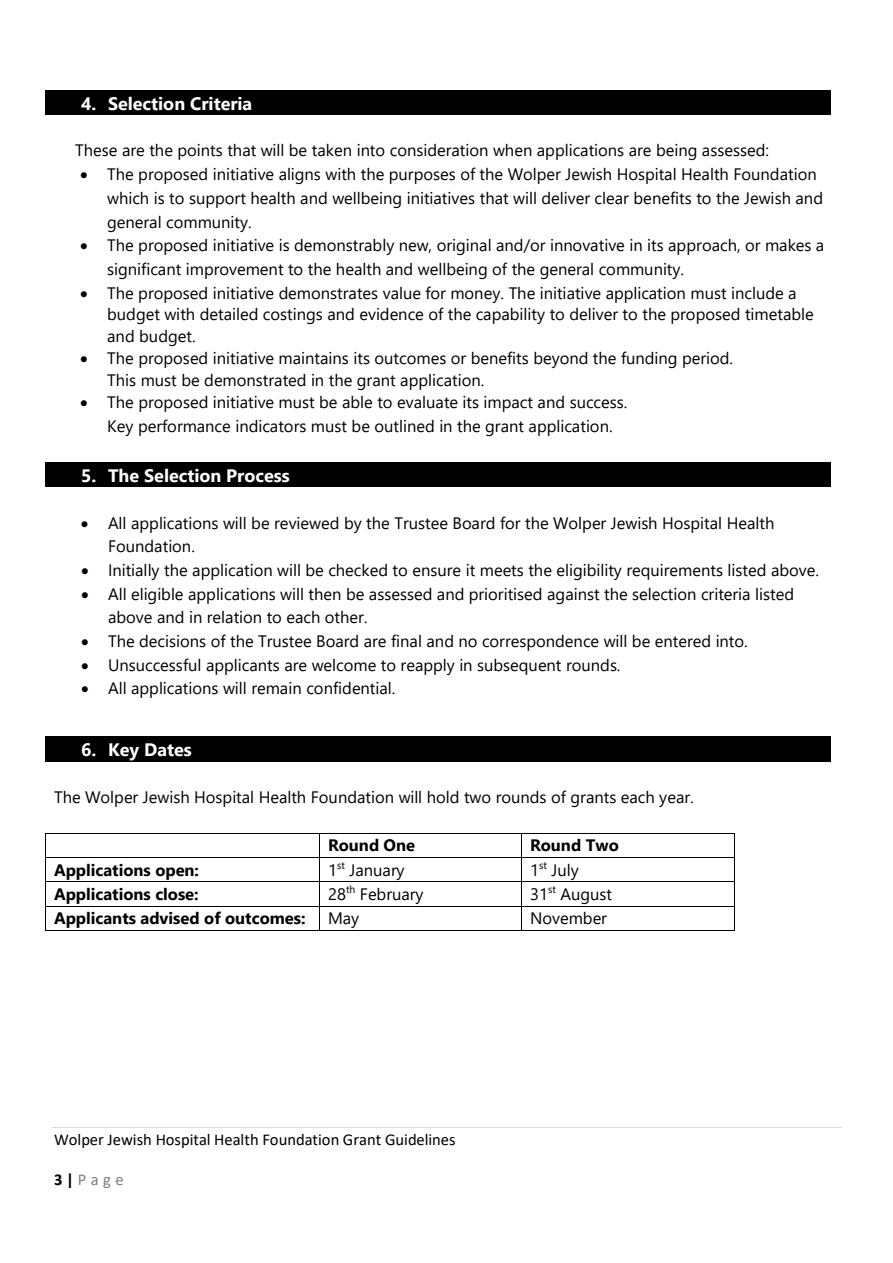
<style>
.page{position:relative;width:893px;height:1263px;background:#fff}
.page>*{position:absolute;margin:0;border:0;box-sizing:border-box;transform-origin:0 0}
.t1{font:700 18px "Segoe UI";color:#fff}
.t2{font:16.5px/23.7px "Segoe UI";color:#000}
.t3{font:700 16.5px "Segoe UI";color:#000}
.t4{font:16.5px "Calibri";color:#000}
.t5{font:16.5px "Calibri";color:#7f7f7f}
.s1{font-weight:700;color:#000}
</style>
<div class="page">
<hr style="left:52px;top:1127px;width:789px;height:1px;background:#d9d9d9">
<div style="left:54px;top:90px;width:768px;height:24px;background:#000"></div>
<hr style="left:46px;top:90px;width:784px;height:1px;background:#000">
<svg style="left:46px;top:91px;width:1px;height:23px"></svg>
<hr style="left:46px;top:114px;width:784px;height:1px;background:#000">
<svg style="left:830px;top:90px;width:1px;height:25px"></svg>
<div style="left:54px;top:462px;width:768px;height:24px;background:#000"></div>
<hr style="left:46px;top:462px;width:784px;height:1px;background:#000">
<svg style="left:46px;top:463px;width:1px;height:23px"></svg>
<hr style="left:46px;top:486px;width:784px;height:1px;background:#000">
<svg style="left:830px;top:462px;width:1px;height:25px"></svg>
<div style="left:54px;top:737px;width:768px;height:24px;background:#000"></div>
<hr style="left:46px;top:736px;width:784px;height:1px;background:#000">
<svg style="left:46px;top:737px;width:1px;height:24px"></svg>
<hr style="left:46px;top:761px;width:784px;height:1px;background:#000">
<svg style="left:830px;top:736px;width:1px;height:26px"></svg>
<hr style="left:46px;top:833px;width:274px;height:1px;background:#000">
<hr style="left:320px;top:833px;width:202px;height:1px;background:#000">
<hr style="left:522px;top:833px;width:212px;height:1px;background:#000">
<hr style="left:46px;top:857px;width:274px;height:1px;background:#000">
<hr style="left:320px;top:857px;width:202px;height:1px;background:#000">
<hr style="left:522px;top:857px;width:212px;height:1px;background:#000">
<hr style="left:46px;top:881px;width:274px;height:1px;background:#000">
<hr style="left:320px;top:881px;width:202px;height:1px;background:#000">
<hr style="left:522px;top:881px;width:212px;height:1px;background:#000">
<hr style="left:46px;top:906px;width:274px;height:1px;background:#000">
<hr style="left:320px;top:906px;width:202px;height:1px;background:#000">
<hr style="left:522px;top:906px;width:212px;height:1px;background:#000">
<hr style="left:46px;top:930px;width:274px;height:1px;background:#000">
<hr style="left:320px;top:930px;width:202px;height:1px;background:#000">
<hr style="left:522px;top:930px;width:212px;height:1px;background:#000">
<svg style="left:734px;top:833px;width:1px;height:98px"></svg>
<p class="t1" style="left:81px;top:86px;width:173px">4. Selection Criteria</p>
<p class="t2" style="left:75px;top:137px;width:695px">These are the points that will be taken into consideration when applications are being assessed:</p>
<p class="t2" style="left:107px;top:161px;width:717px;text-indent:-27px">• The proposed initiative aligns with the purposes of the Wolper Jewish Hospital Health Foundation which is to support health and wellbeing initiatives that will deliver clear benefits to the Jewish and general community.</p>
<p class="t2" style="left:107px;top:232px;width:719px;text-indent:-27px">• The proposed initiative is demonstrably new, original and/or innovative in its approach, or makes a significant improvement to the health and wellbeing of the general community.</p>
<p class="t2" style="left:107px;top:280px;width:708px;line-height:21.9px;text-indent:-27px">• The proposed initiative demonstrates value for money. The initiative application must include a budget with detailed costings and evidence of the capability to deliver to the proposed timetable and budget.</p>
<p class="t2" style="left:107px;top:346px;width:627px;line-height:21.9px;text-indent:-27px">• The proposed initiative maintains its outcomes or benefits beyond the funding period.<br>This must be demonstrated in the grant application.</p>
<p class="t2" style="left:107px;top:389px;width:522px;text-indent:-27px">• The proposed initiative must be able to evaluate its impact and success.<br>Key performance indicators must be outlined in the grant application.</p>
<p class="t1" style="left:81px;top:458px;width:210px">5. The Selection Process</p>
<p class="t2" style="left:108px;top:509px;width:668px;text-indent:-27px">• All applications will be reviewed by the Trustee Board for the Wolper Jewish Hospital Health<br>Foundation.</p>
<p class="t2" style="left:81px;top:557px;width:740px">• Initially the application will be checked to ensure it meets the eligibility requirements listed above.</p>
<p class="t2" style="left:108px;top:581px;width:688px;text-indent:-27px">• All eligible applications will then be assessed and prioritised against the selection criteria listed above and in relation to each other.</p>
<p class="t2" style="left:81px;top:628px;width:668px">• The decisions of the Trustee Board are final and no correspondence will be entered into.</p>
<p class="t2" style="left:81px;top:651px;width:541px">• Unsuccessful applicants are welcome to reapply in subsequent rounds.</p>
<p class="t2" style="left:81px;top:675px;width:316px">• All applications will remain confidential.</p>
<p class="t1" style="left:81px;top:733px;width:112px">6. Key Dates</p>
<p class="t2" style="left:54px;top:784px;width:641px">The Wolper Jewish Hospital Health Foundation will hold two rounds of grants each year.</p>
<p class="t3" style="left:328px;top:830px;width:89px">Round One</p>
<p class="t3" style="left:530px;top:830px;width:90px">Round Two</p>
<p class="t3" style="left:54px;top:854px;width:147px">Applications open:</p>
<p class="t2" style="left:328px;top:856px;width:78px">1<sup>st</sup> January</p>
<p class="t2" style="left:530px;top:856px;width:50px">1<sup>st</sup> July</p>
<p class="t3" style="left:54px;top:878px;width:146px">Applications close:</p>
<p class="t2" style="left:328px;top:881px;width:97px">28<sup>th</sup> February</p>
<p class="t2" style="left:530px;top:881px;width:84px">31<sup>st</sup> August</p>
<p class="t3" style="left:54px;top:903px;width:253px">Applicants advised of outcomes:</p>
<p class="t2" style="left:328px;top:905px;width:33px">May</p>
<p class="t2" style="left:530px;top:905px;width:79px">November</p>
<p class="t4" style="left:54px;top:1128px;width:403px">Wolper Jewish Hospital Health Foundation Grant Guidelines</p>
<p class="t5" style="left:54px;top:1168px;width:71px"><span class="s1">3|</span> Page</p>
</div>
